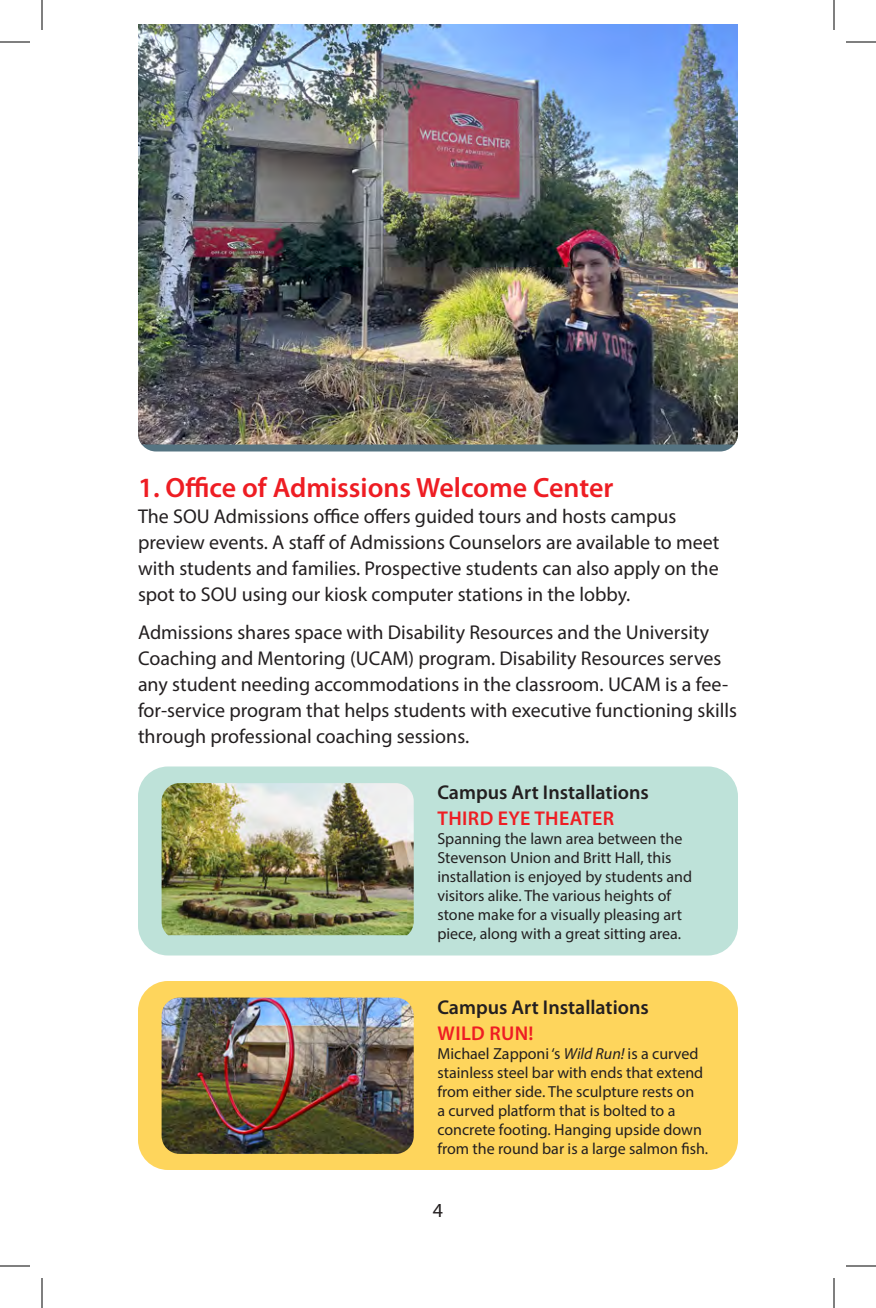
<style>
.page{position:relative;width:876px;height:1308px;background:#fff}
.page>*{position:absolute;margin:0;border:0;box-sizing:border-box;transform-origin:0 0}
.t1{font:600 28px "Myriad Pro";color:#ee1d23}
.t2{font:20px/26px "Myriad Pro";color:#231f20}
.t3{font:600 20px "Myriad Pro";color:#231f20}
.t4{font:600 20px "Myriad Pro";letter-spacing:.02em;color:#ee1d23}
.t5{font:16px/19px "Myriad Pro";color:#231f20}
.s1{font-style:italic}
</style>
<div class="page">
<div style="left:138px;top:767px;width:600px;height:189px;background:#bee2d9;border-radius:30px"></div>
<div style="left:138px;top:981px;width:600px;height:189px;background:#fed55c;border-radius:30px"></div>
<img style="left:138px;top:24px;width:600px;height:420px">
<img style="left:162px;top:783px;width:252px;height:152px">
<img style="left:162px;top:998px;width:252px;height:156px">
<hr style="left:0;top:42px;width:30px;height:1px;background:#000">
<hr style="left:846px;top:42px;width:30px;height:1px;background:#000">
<hr style="left:0;top:1266px;width:30px;height:1px;background:#000">
<hr style="left:846px;top:1266px;width:30px;height:1px;background:#000">
<hr style="left:42px;top:0;width:1px;height:30px;background:#000">
<hr style="left:42px;top:1278px;width:1px;height:30px;background:#000">
<hr style="left:834px;top:0;width:1px;height:30px;background:#000">
<hr style="left:834px;top:1278px;width:1px;height:30px;background:#000">
<h1 class="t1" style="left:138px;top:472px;width:477px">1. Office of Admissions Welcome Center</h1>
<p class="t2" style="left:138px;top:502px;width:583px">The SOU Admissions office offers guided tours and hosts campus preview events. A staff of Admissions Counselors are available to meet with students and families. Prospective students can also apply on the spot to SOU using our kiosk computer stations in the lobby.</p>
<p class="t2" style="left:138px;top:618px;width:601px">Admissions shares space with Disability Resources and the University Coaching and Mentoring (UCAM) program. Disability Resources serves any student needing accommodations in the classroom. UCAM is a fee&shy;for-service program that helps students with executive functioning skills through professional coaching sessions.</p>
<p class="t3" style="left:437px;top:782px;width:213px">Campus Art Installations</p>
<p class="t4" style="left:438px;top:808px;width:178px">THIRD EYE THEATER</p>
<p class="t5" style="left:437px;top:829px;width:256px">Spanning the lawn area between the Stevenson Union and Britt Hall, this installation is enjoyed by students and visitors alike. The various heights of stone make for a visually pleasing art piece, along with a great sitting area.</p>
<p class="t3" style="left:437px;top:996px;width:213px">Campus Art Installations</p>
<p class="t4" style="left:438px;top:1022px;width:98px">WILD RUN!</p>
<p class="t5" style="left:437px;top:1044px;width:272px">Michael Zapponi ‘s <span class="s1">Wild Run!</span> is a curved stainless steel bar with ends that extend from either side. The sculpture rests on<br>a curved platform that is bolted to a concrete footing. Hanging upside down from the round bar is a large salmon fish.</p>
<p class="t2" style="left:433px;top:1197px;width:12px">4</p>
</div>
